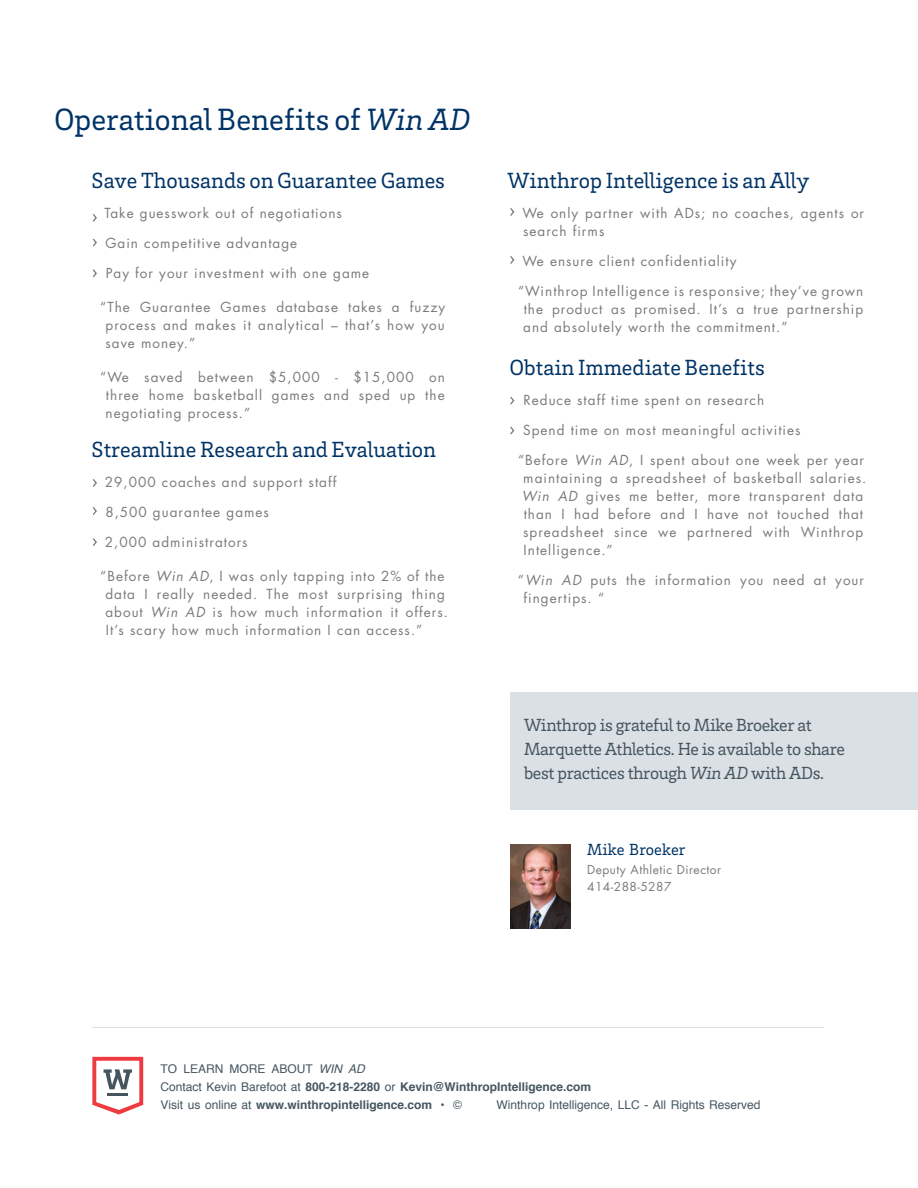
<style>
.page{position:relative;width:918px;height:1188px;background:#fff}
.page>*{position:absolute;margin:0;border:0;box-sizing:border-box;transform-origin:0 0}
.t1{font:31.5px "Brix Slab";color:#036}
.t2{font:22.5px "Brix Slab";color:#036}
.t3{font:18px/24px "Brix Slab";letter-spacing:-.02em;color:#45555f}
.t4{font:16.5px "Brix Slab";color:#036}
.t5{font:13.5px/18px "Futura";letter-spacing:.075em;color:#797a79}
.t6{font:700 12px/18px "Helvetica";color:#455661}
.t7{font:12px "Helvetica";color:#455661}
.t8{font:12px/17.2px "Futura";letter-spacing:.04em;color:#797a79}
.s1{font-style:italic}
.s2{font-weight:400}
.s3{font-weight:400;font-style:italic}
</style>
<div class="page">
<svg style="left:93px;top:214px;width:4px;height:8px"></svg>
<svg style="left:93px;top:239px;width:4px;height:8px"></svg>
<svg style="left:93px;top:269px;width:4px;height:8px"></svg>
<svg style="left:93px;top:479px;width:4px;height:8px"></svg>
<svg style="left:510px;top:397px;width:4px;height:8px"></svg>
<svg style="left:510px;top:427px;width:4px;height:8px"></svg>
<svg style="left:510px;top:256px;width:4px;height:8px"></svg>
<svg style="left:510px;top:208px;width:4px;height:8px"></svg>
<svg style="left:93px;top:507px;width:4px;height:8px"></svg>
<svg style="left:93px;top:538px;width:4px;height:8px"></svg>
<div style="left:511px;top:692px;width:407px;height:118px;background:#dbe0e5"></div>
<img style="left:510px;top:845px;width:61px;height:83px">
<hr style="left:92px;top:1027px;width:732px;height:1px;background:#dedddc">
<svg style="left:92px;top:1057px;width:51px;height:58px"></svg>
<hr style="left:107px;top:1093px;width:21px;height:2px;background:#45555f">
<h1 class="t1" style="left:54px;top:99px;width:418px">Operational Benefits of <span class="s1">Win AD</span></h1>
<h2 class="t2" style="left:92px;top:166px;width:355px">Save Thousands on Guarantee Games</h2>
<p class="t5" style="left:105px;top:204px;width:239px">Take guesswork out of negotiations</p>
<p class="t5" style="left:106px;top:234px;width:193px">Gain competitive advantage</p>
<p class="t5" style="left:106px;top:264px;width:265px">Pay for your investment with one game</p>
<p class="t5" style="left:105px;top:298px;width:341px;text-align:justify;text-indent:-5px">“The Guarantee Games database takes a fuzzy process and makes it analytical – that’s how you save money.”</p>
<p class="t5" style="left:106px;top:368px;width:341px;text-align:justify;text-indent:-5px">“We saved between $5,000 - $15,000 on three home basketball games and sped up the negotiating process.”</p>
<h2 class="t2" style="left:92px;top:435px;width:346px">Streamline Research and Evaluation</h2>
<p class="t5" style="left:105px;top:473px;width:233px">29,000 coaches and support staff</p>
<p class="t5" style="left:105px;top:503px;width:165px">8,500 guarantee games</p>
<p class="t5" style="left:105px;top:533px;width:144px">2,000 administrators</p>
<p class="t5" style="left:105px;top:567px;width:344px;text-indent:-5px">“Before <span class="s1">Win AD</span>, I was only tapping into 2% of the data I really needed. The most surprising thing about <span class="s1">Win AD</span> is how much information it offers.<br>It’s scary how much information I can access.”</p>
<h2 class="t2" style="left:507px;top:166px;width:304px">Winthrop Intelligence is an Ally</h2>
<p class="t5" style="left:522px;top:204px;width:343px">We only partner with ADs; no coaches, agents or search firms</p>
<p class="t5" style="left:522px;top:252px;width:216px">We ensure client confidentiality</p>
<p class="t5" style="left:523px;top:282px;width:342px;text-align:justify;text-indent:-5px">“Winthrop Intelligence is responsive; they’ve grown the product as promised. It’s a true partnership and absolutely worth the commitment.”</p>
<h2 class="t2" style="left:509px;top:353px;width:257px">Obtain Immediate Benefits</h2>
<p class="t5" style="left:524px;top:391px;width:242px">Reduce staff time spent on research</p>
<p class="t5" style="left:523px;top:421px;width:279px">Spend time on most meaningful activities</p>
<p class="t5" style="left:518px;top:451px;width:350px">“Before <span class="s1">Win AD</span>, I spent about one week per year maintaining a spreadsheet of basketball salaries.<br><span class="s1">Win AD</span> gives me better, more transparent data than I had before and I have not touched that spreadsheet since we partnered with Winthrop Intelligence.”</p>
<p class="t5" style="left:524px;top:571px;width:342px;text-indent:-6px">“<span class="s1">Win AD</span> puts the information you need at your fingertips. “</p>
<h3 class="t3" style="left:524px;top:712px;width:322px">Winthrop is grateful to Mike Broeker at<br>Marquette Athletics. He is available to share best practices through <span class="s1">Win AD</span> with ADs.</h3>
<p class="t4" style="left:587px;top:839px;width:100px">Mike Broeker</p>
<p class="t8" style="left:587px;top:861px;width:135px">Deputy Athletic Director<br>414-288-5287</p>
<p class="t6" style="left:161px;top:1059px;width:432px"><span class="s2">TO LEARN MORE ABOUT</span> <span class="s3">WIN AD<br></span><span class="s2">Contact Kevin Barefoot at</span> 800-218-2280 <span class="s2">or</span> Kevin@WinthropIntelligence.com<br><span class="s2">Visit us online at</span> www.winthropintelligence.com <span class="s2">• ©</span></p>
<p class="t7" style="left:497px;top:1095px;width:265px">Winthrop Intelligence, LLC - All Rights Reserved</p>
</div>
